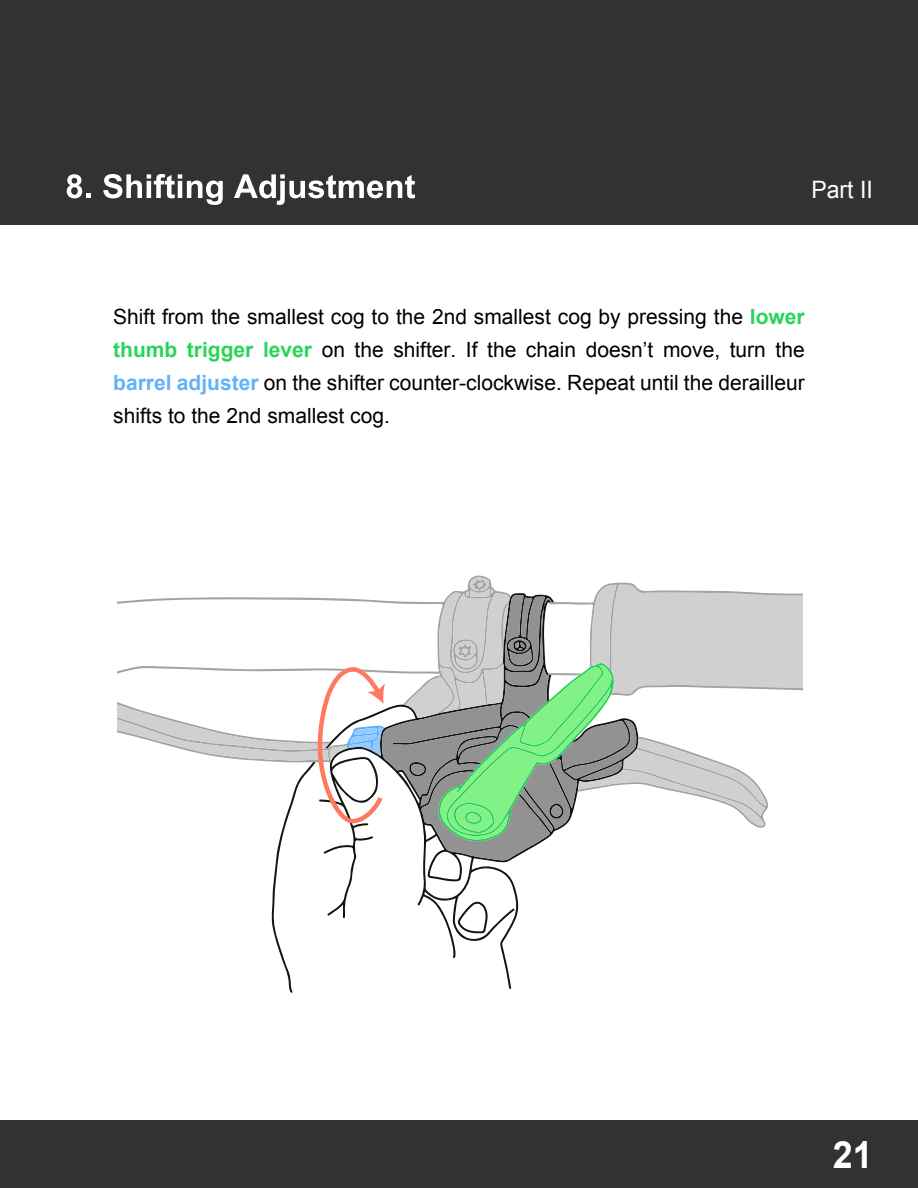
<style>
.page{position:relative;width:918px;height:1188px;background:#fff}
.page>*{position:absolute;margin:0;border:0;box-sizing:border-box;transform-origin:0 0}
.t1{font:700 37.5px "Arial";color:#fff;scale:.96 1}
.t2{font:24px "Arial";color:#fff;scale:.96 1}
.t3{font:21px/33px "Arial";color:#000;text-align:justify}
.s1{font-weight:700;color:#2ad45a}
.s2{font-weight:700;color:#63b2fa}
</style>
<div class="page">
<svg style="left:118px;top:576px;width:685px;height:417px"></svg>
<div style="left:0;top:1120px;width:918px;height:68px;background:#333132"></div>
<div style="left:0;top:0;width:918px;height:225px;background:#333132"></div>
<svg style="left:67px;top:174px;width:24px;height:24px"></svg>
<svg style="left:103px;top:174px;width:120px;height:31px"></svg>
<svg style="left:234px;top:174px;width:181px;height:31px"></svg>
<p class="t2" style="left:811px;top:174px;width:66px">Part II</p>
<p class="t3" style="left:113px;top:300px;width:693px">Shift from the smallest cog to the 2nd smallest cog by pressing the <span class="s1">lower thumb trigger lever</span> on the shifter. If the chain doesn’t move, turn the <span class="s2">barrel adjuster</span> on the shifter counter-clockwise. Repeat until the derailleur shifts to the 2nd smallest cog.</p>
<h1 class="t1" style="left:833px;top:1130px;width:43px">21</h1>
</div>
